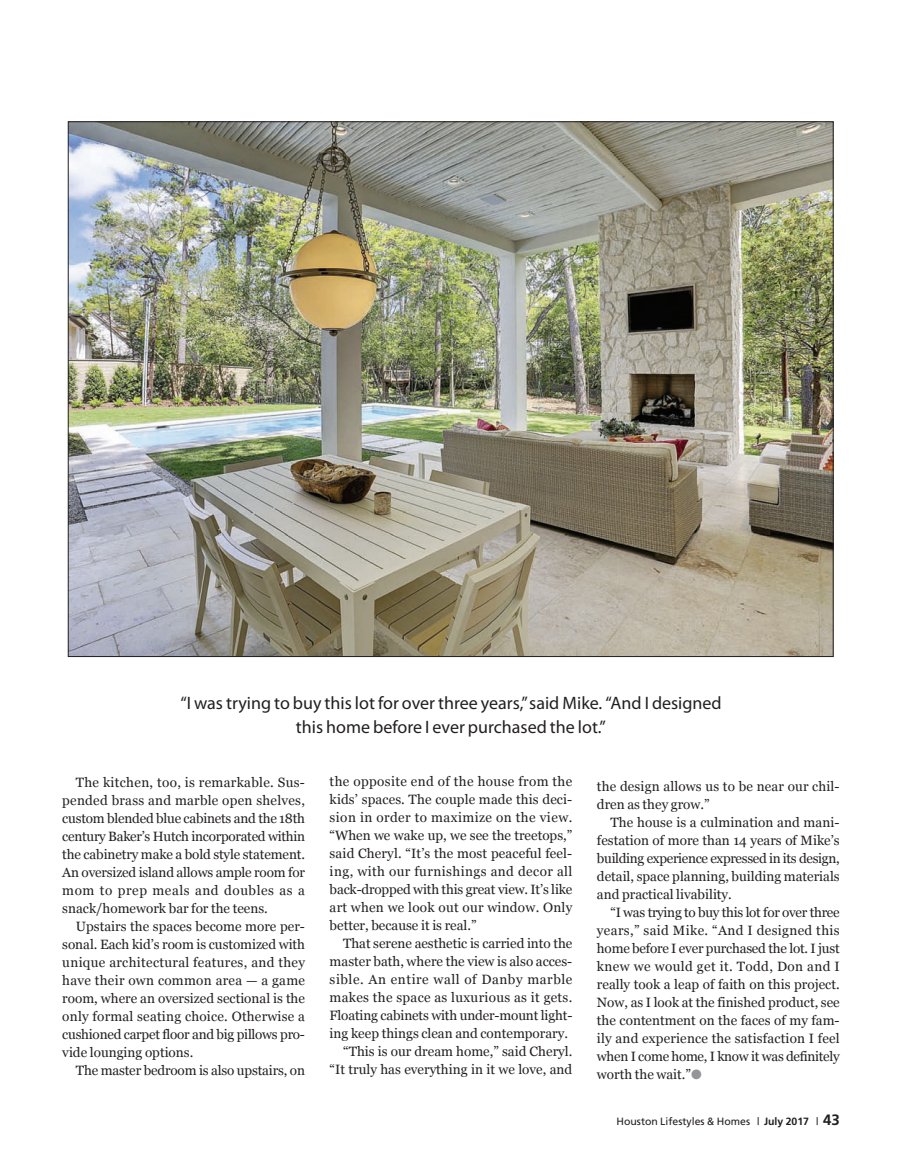
<style>
.page{position:relative;width:902px;height:1172px;background:#fff}
.page>*{position:absolute;margin:0;border:0;box-sizing:border-box;transform-origin:0 0}
.t1{font:18px/24px "Myriad Pro";color:#231f20;text-align:center}
.t2{font:13.5px/18px "Georgia";color:#231f20;text-align:justify}
.t3{font:13.5px "Georgia";letter-spacing:.02em;color:#231f20}
.t4{font:13.5px "Georgia";letter-spacing:.04em;color:#231f20}
.t5{font:10.5px "Frutiger";color:#231f20}
.s1{color:#939598}
.s2{font-weight:700}
.s3{font-weight:700;font-size:15px}
</style>
<div class="page">
<img style="left:70px;top:124px;width:761px;height:531px">
<h1 class="t1" style="left:180px;top:692px;width:543px">“I was trying to buy this lot for over three years,”said Mike. “And I designed this home before I ever purchased the lot.”</h1>
<p class="t2" style="left:62px;top:774px;width:244px;text-indent:14px">The kitchen, too, is remarkable. Sus&shy;pended brass and marble open shelves, custom blended blue cabinets and the 18th century Baker’s Hutch incorporated within the cabinetry make a bold style statement.<br>An oversized island allows ample room for mom to prep meals and doubles as a snack/homework bar for the teens.</p>
<p class="t2" style="left:62px;top:918px;width:244px;text-indent:14px">Upstairs the spaces become more per&shy;sonal. Each kid’s room is customized with unique architectural features, and they have their own common area — a game room, where an oversized sectional is the only formal seating choice. Otherwise a cushioned carpet floor and big pillows pro&shy;vide lounging options.</p>
<p class="t2" style="left:76px;top:1062px;width:231px">The master bedroom is also upstairs, on</p>
<p class="t2" style="left:330px;top:772px;width:244px">the opposite end of the house from the kids’ spaces. The couple made this deci&shy;sion in order to maximize on the view. “When we wake up, we see the treetops,” said Cheryl. “It’s the most peaceful feel&shy;ing, with our furnishings and decor all back-dropped with this great view. It’s like art when we look out our window. Only better, because it is real.”</p>
<p class="t2" style="left:343px;top:934px;width:231px">That serene aesthetic is carried into the</p>
<p class="t2" style="left:330px;top:952px;width:244px">master bath, where the view is also acces-</p>
<p class="t4" style="left:330px;top:971px;width:244px">sible. An entire wall of Danby marble</p>
<p class="t3" style="left:330px;top:989px;width:244px">makes the space as luxurious as it gets.</p>
<p class="t2" style="left:330px;top:1006px;width:244px">Floating cabinets with under-mount light-</p>
<p class="t2" style="left:330px;top:1024px;width:240px">ing keep things clean and contemporary.</p>
<p class="t2" style="left:343px;top:1042px;width:231px">“This is our dream home,” said Cheryl.</p>
<p class="t2" style="left:330px;top:1060px;width:244px">“It truly has everything in it we love, and</p>
<p class="t2" style="left:597px;top:777px;width:244px">the design allows us to be near our chil&shy;dren as they grow.”</p>
<p class="t2" style="left:597px;top:813px;width:244px;text-indent:14px">The house is a culmination and mani&shy;festation of more than 14 years of Mike’s building experience expressed in its design, detail, space planning, building materials and practical livability.</p>
<p class="t2" style="left:597px;top:903px;width:244px;text-indent:13px">“I was trying to buy this lot for over three years,” said Mike. “And I designed this home before I ever purchased the lot. I just knew we would get it. Todd, Don and I really took a leap of faith on this project.<br>Now, as I look at the finished product, see the contentment on the faces of my fam&shy;ily and experience the satisfaction I feel when I come home, I know it was definitely worth the wait.”<span class="s1">●</span></p>
<p class="t5" style="left:616px;top:1117px;width:225px">Houston Lifestyles &amp; Homes | <span class="s2">July 2017</span> | <span class="s3">43</span></p>
</div>
